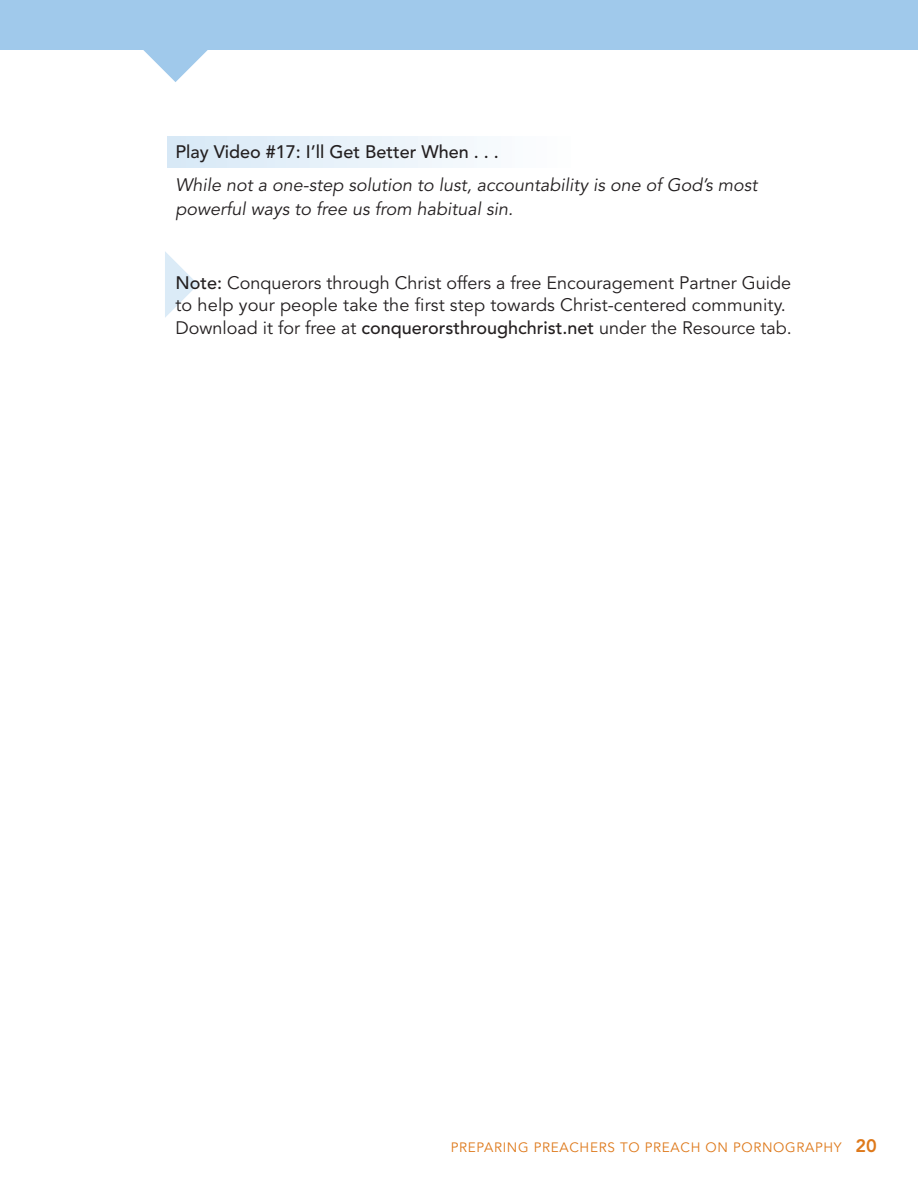
<style>
.page{position:relative;width:918px;height:1188px;background:#fff}
.page>*{position:absolute;margin:0;border:0;box-sizing:border-box;transform-origin:0 0}
.t1{font:18px/22.5px "Avenir";color:#231f20}
.t2{font:italic 18px/24px "Avenir";color:#231f20}
.t3{font:500 18px "Avenir";color:#231f20}
.t4{font:13.5px "Avenir";letter-spacing:.05em;color:#de791b}
.s1{font-weight:500}
.s2{font-weight:800;font-size:18px}
</style>
<div class="page">
<div style="left:167px;top:137px;width:405px;height:30px;background:linear-gradient(to right,#d7e8f6,#fefefe)"></div>
<svg style="left:165px;top:251px;width:33px;height:67px"></svg>
<div style="left:0;top:0;width:918px;height:50px;background:#a0c9eb"></div>
<svg style="left:143px;top:50px;width:65px;height:32px"></svg>
<p class="t3" style="left:176px;top:137px;width:325px">Play Video #17: I’ll Get Better When . . .</p>
<p class="t2" style="left:176px;top:174px;width:583px">While not a one-step solution to lust, accountability is one of God’s most powerful ways to free us from habitual sin.</p>
<p class="t1" style="left:176px;top:272px;width:618px"><span class="s1">Note:</span> Conquerors through Christ offers a free Encouragement Partner Guide to help your people take the first step towards Christ-centered community.<br>Download it for free at <span class="s1">conquerorsthroughchrist.net</span> under the Resource tab.</p>
<p class="t4" style="left:451px;top:1139px;width:428px">PREPARING PREACHERS TO PREACH ON PORNOGRAPHY <span class="s2">20</span></p>
</div>
